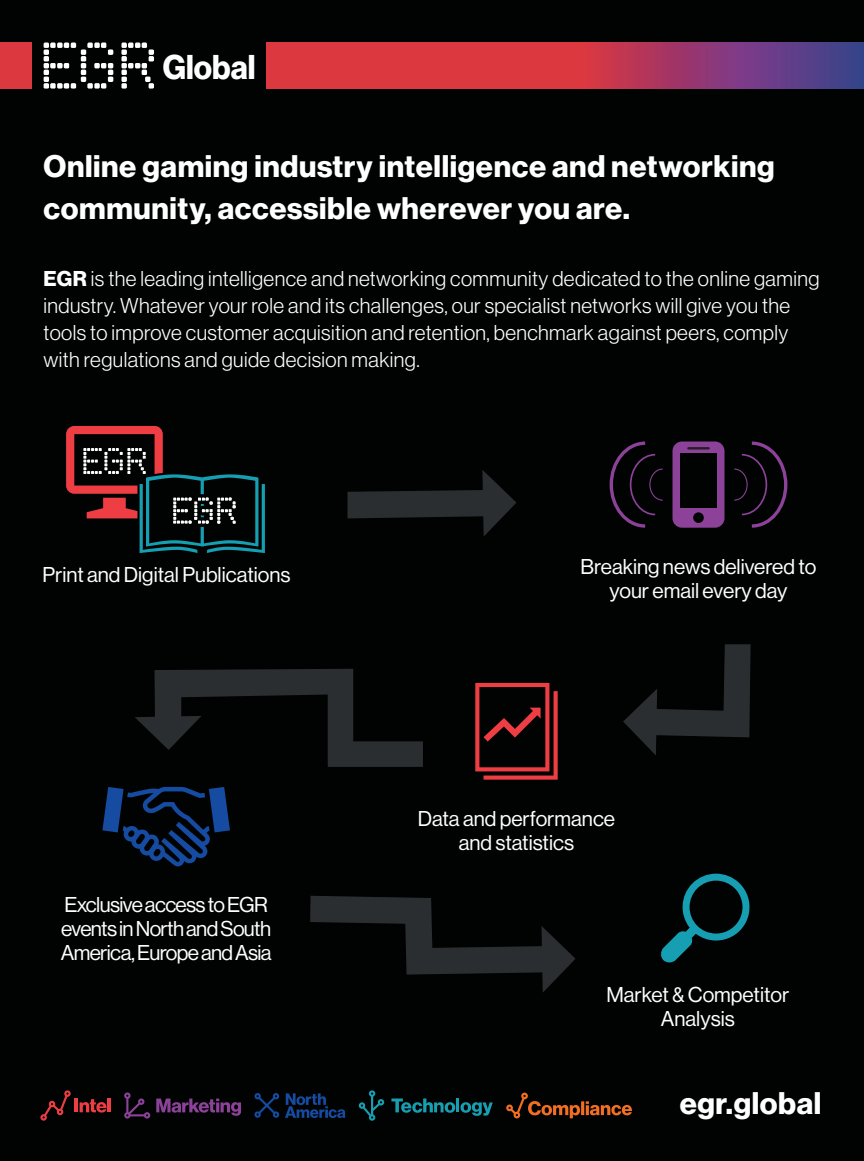
<style>
.page{position:relative;width:864px;height:1161px;background:#fff}
.page>*{position:absolute;margin:0;border:0;box-sizing:border-box;transform-origin:0 0}
.t1{font:33.6px "N Haas Grotesk DS Std 75 Bd";color:#fff;scale:.94 1}
.t2{font:30.6px/41.5px "N Haas Grotesk DS Std 75 Bd";letter-spacing:.02em;color:#fff}
.t3{font:21px/27px "N Haas Grotesk DS Std 45 Lt";letter-spacing:.02em;color:#fff}
.t4{font:21px/24px "N Haas Grotesk DS Std 55 Rg";color:#fff;text-align:center}
.t5{font:21px/24px "N Haas Grotesk DS Std 55 Rg";letter-spacing:-.03em;color:#fff}
.s1{font-family:"N Haas Grotesk DS Std 75 Bd"}
</style>
<div class="page">
<div style="left:0;top:0;width:863px;height:1161px;background:#010202"></div>
<svg style="left:44px;top:43px;width:69px;height:46px"></svg>
<svg style="left:121px;top:43px;width:33px;height:46px"></svg>
<svg style="left:266px;top:43px;width:597px;height:46px;background:#b43957"></svg>
<div style="left:0;top:43px;width:32px;height:46px;background:#db3840"></div>
<svg style="left:661px;top:873px;width:89px;height:89px"></svg>
<svg style="left:102px;top:787px;width:128px;height:79px"></svg>
<svg style="left:475px;top:683px;width:82px;height:96px"></svg>
<div style="left:672px;top:441px;width:52px;height:87px;background:#8c4299;border-radius:9px"></div>
<hr style="left:687px;top:447px;width:22px;height:2px;background:#231f20">
<svg style="left:692px;top:512px;width:11px;height:11px"></svg>
<div style="left:680px;top:453px;width:36px;height:55px;background:#010202"></div>
<svg style="left:609px;top:441px;width:54px;height:87px"></svg>
<svg style="left:734px;top:441px;width:54px;height:87px"></svg>
<svg style="left:66px;top:426px;width:199px;height:127px"></svg>
<svg style="left:310px;top:896px;width:265px;height:96px"></svg>
<svg style="left:623px;top:644px;width:127px;height:111px"></svg>
<svg style="left:347px;top:470px;width:169px;height:66px"></svg>
<svg style="left:135px;top:669px;width:288px;height:98px"></svg>
<svg style="left:124px;top:1092px;width:26px;height:26px"></svg>
<svg style="left:156px;top:1098px;width:85px;height:18px"></svg>
<hr style="left:75px;top:1098px;width:3px;height:14px;background:#ef3d44">
<svg style="left:80px;top:1099px;width:26px;height:13px"></svg>
<hr style="left:107px;top:1098px;width:4px;height:14px;background:#ef3d44">
<svg style="left:40px;top:1090px;width:31px;height:30px"></svg>
<svg style="left:391px;top:1098px;width:101px;height:18px"></svg>
<svg style="left:358px;top:1090px;width:26px;height:30px"></svg>
<svg style="left:254px;top:1093px;width:25px;height:25px"></svg>
<svg style="left:285px;top:1093px;width:60px;height:25px"></svg>
<svg style="left:506px;top:1092px;width:125px;height:26px"></svg>
<h1 class="t1" style="left:163px;top:55px;width:100px">Global</h1>
<h2 class="t2" style="left:44px;top:149px;width:732px">Online gaming industry intelligence and networking community, accessible wherever you are.</h2>
<p class="t3" style="left:44px;top:267px;width:777px"><span class="s1">EGR</span> is the leading intelligence and networking community dedicated to the online gaming industry. Whatever your role and its challenges, our specialist networks will give you the tools to improve customer acquisition and retention, benchmark against peers, comply with regulations and guide decision making.</p>
<p class="t4" style="left:43px;top:565px;width:249px">Print and Digital Publications</p>
<p class="t4" style="left:580px;top:557px;width:237px">Breaking news delivered to your email every day</p>
<p class="t5" style="left:61px;top:895px;width:212px">Exclusive access to EGR events in North and South<br>America, Europe and Asia</p>
<p class="t4" style="left:417px;top:809px;width:199px">Data and performance and statistics</p>
<p class="t4" style="left:606px;top:984px;width:184px">Market &amp; Competitor<br>Analysis</p>
<h2 class="t2" style="left:679px;top:1086px;width:143px">egr.global</h2>
</div>
